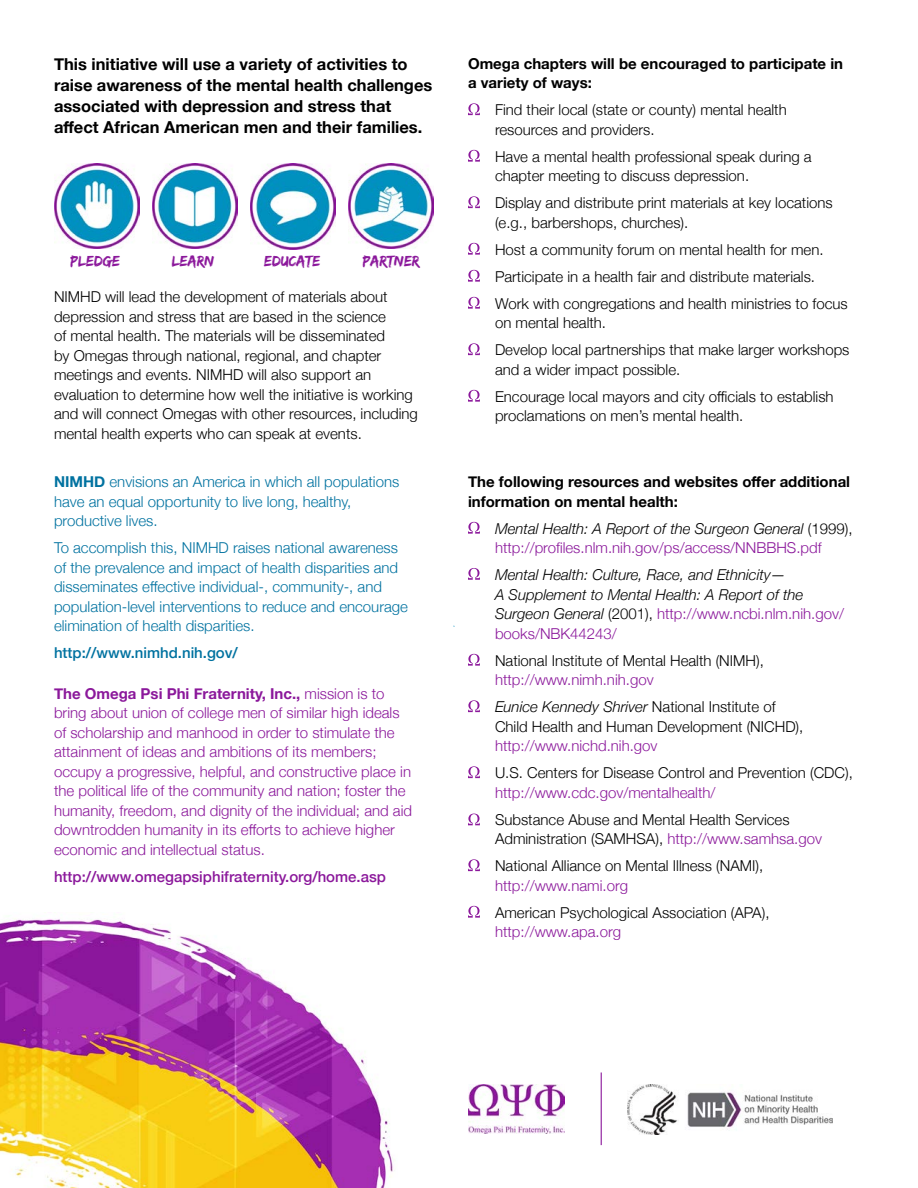
<style>
.page{position:relative;width:918px;height:1188px;background:#fff}
.page>*{position:absolute;margin:0;border:0;box-sizing:border-box;transform-origin:0 0}
.t1{font:700 16.5px/21px "Helvetica Neue";color:#000}
.t2{font:15.6px "Edo SZ";color:#8b189b}
.t3{font:300 15px/19.5px "Helvetica Neue";color:#000}
.t4{font:300 15px/19.5px "Helvetica Neue";color:#8b189b}
.t5{font:300 15px/19.5px "Helvetica Neue";color:#0072a0}
.t6{font:italic 300 15px/19.5px "Helvetica Neue";color:#000}
.t7{font:700 15px/19.5px "Helvetica Neue";color:#000}
.t8{font:500 15px "Helvetica Neue";color:#8b189b}
.t9{font:500 15px "Helvetica Neue";color:#0072a0}
.s1{font-weight:700}
.s2{font-style:italic;color:#000}
.s3{color:#000}
.s4{font-style:normal}
.s5{font-style:normal;color:#8b189b}
.s6{color:#8b189b}
.s7{font-style:italic}
</style>
<div class="page">
<img style="left:0;top:919px;width:394px;height:269px">
<img style="left:250px;top:163px;width:86px;height:86px">
<img style="left:152px;top:163px;width:86px;height:86px">
<img style="left:348px;top:163px;width:86px;height:86px">
<img style="left:54px;top:163px;width:86px;height:86px">
<svg style="left:468px;top:103px;width:12px;height:12px"></svg>
<svg style="left:468px;top:150px;width:12px;height:12px"></svg>
<svg style="left:468px;top:196px;width:12px;height:12px"></svg>
<svg style="left:468px;top:243px;width:12px;height:12px"></svg>
<svg style="left:468px;top:270px;width:12px;height:12px"></svg>
<svg style="left:468px;top:297px;width:12px;height:12px"></svg>
<svg style="left:468px;top:343px;width:12px;height:12px"></svg>
<svg style="left:468px;top:390px;width:12px;height:12px"></svg>
<svg style="left:468px;top:522px;width:12px;height:12px"></svg>
<svg style="left:468px;top:568px;width:12px;height:12px"></svg>
<svg style="left:468px;top:654px;width:12px;height:12px"></svg>
<svg style="left:468px;top:700px;width:12px;height:12px"></svg>
<svg style="left:468px;top:766px;width:12px;height:12px"></svg>
<svg style="left:468px;top:814px;width:12px;height:11px"></svg>
<svg style="left:468px;top:859px;width:12px;height:12px"></svg>
<svg style="left:468px;top:906px;width:12px;height:12px"></svg>
<hr style="left:601px;top:1072px;width:1px;height:73px;background:#8b189b">
<img style="left:468px;top:1085px;width:97px;height:48px">
<img style="left:627px;top:1084px;width:205px;height:51px">
<p class="t1" style="left:54px;top:54px;width:380px">This initiative will use a variety of activities to raise awareness of the mental health challenges associated with depression and stress that affect African American men and their families.</p>
<p class="t2" style="left:71px;top:252px;width:51px">Pledge</p>
<p class="t2" style="left:172px;top:252px;width:44px">learn</p>
<p class="t2" style="left:264px;top:252px;width:58px">educate</p>
<p class="t2" style="left:363px;top:252px;width:58px">partner</p>
<p class="t3" style="left:54px;top:286px;width:365px">NIMHD will lead the development of materials about depression and stress that are based in the science<br>of mental health. The materials will be disseminated<br>by Omegas through national, regional, and chapter meetings and events. NIMHD will also support an evaluation to determine how well the initiative is working and will connect Omegas with other resources, including mental health experts who can speak at events.</p>
<p class="t5" style="left:54px;top:471px;width:347px"><span class="s1">NIMHD</span> envisions an America in which all populations have an equal opportunity to live long, healthy, productive lives.</p>
<p class="t5" style="left:54px;top:537px;width:355px">To accomplish this, NIMHD raises national awareness of the prevalence and impact of health disparities and disseminates effective individual-, community-, and population-level interventions to reduce and encourage elimination of health disparities.</p>
<p class="t9" style="left:54px;top:641px;width:185px">http://www.nimhd.nih.gov/</p>
<p class="t4" style="left:54px;top:682px;width:360px"><span class="s1">The Omega Psi Phi Fraternity, Inc.,</span> mission is to bring about union of college men of similar high ideals of scholarship and manhood in order to stimulate the attainment of ideas and ambitions of its members; occupy a progressive, helpful, and constructive place in the political life of the community and nation; foster the humanity, freedom, and dignity of the individual; and aid downtrodden humanity in its efforts to achieve higher economic and intellectual status.</p>
<p class="t8" style="left:54px;top:864px;width:334px">http://www.omegapsiphifraternity.org/home.asp</p>
<p class="t7" style="left:468px;top:54px;width:377px">Omega chapters will be encouraged to participate in a variety of ways:</p>
<p class="t3" style="left:495px;top:99px;width:293px">Find their local (state or county) mental health resources and providers.</p>
<p class="t3" style="left:495px;top:145px;width:318px">Have a mental health professional speak during a chapter meeting to discuss depression.</p>
<p class="t3" style="left:495px;top:192px;width:339px">Display and distribute print materials at key locations (e.g., barbershops, churches).</p>
<p class="t3" style="left:495px;top:238px;width:330px">Host a community forum on mental health for men.</p>
<p class="t3" style="left:495px;top:265px;width:322px">Participate in a health fair and distribute materials.</p>
<p class="t3" style="left:495px;top:292px;width:354px">Work with congregations and health ministries to focus on mental health.</p>
<p class="t3" style="left:495px;top:339px;width:356px">Develop local partnerships that make larger workshops and a wider impact possible.</p>
<p class="t3" style="left:495px;top:385px;width:340px">Encourage local mayors and city officials to establish proclamations on men’s mental health.</p>
<p class="t7" style="left:468px;top:472px;width:384px">The following resources and websites offer additional information on mental health:</p>
<p class="t4" style="left:495px;top:517px;width:359px"><span class="s2">Mental Health: A Report of the Surgeon General</span> <span class="s3">(1999), </span>http://profiles.nlm.nih.gov/ps/access/NNBBHS.pdf</p>
<p class="t6" style="left:495px;top:564px;width:351px">Mental Health: Culture, Race, and Ethnicity—<br>A Supplement to Mental Health: A Report of the Surgeon General <span class="s4">(2001),</span> <span class="s5">http://www.ncbi.nlm.nih.gov/ books/NBK44243/</span></p>
<p class="t3" style="left:495px;top:649px;width:270px">National Institute of Mental Health (NIMH), <span class="s6">http://www.nimh.nih.gov</span></p>
<p class="t3" style="left:495px;top:696px;width:310px"><span class="s7">Eunice Kennedy Shriver</span> National Institute of<br>Child Health and Human Development (NICHD), <span class="s6">http://www.nichd.nih.gov</span></p>
<p class="t3" style="left:495px;top:762px;width:359px">U.S. Centers for Disease Control and Prevention (CDC), <span class="s6">http://www.cdc.gov/mentalhealth/</span></p>
<p class="t3" style="left:495px;top:808px;width:329px">Substance Abuse and Mental Health Services<br>Administration (SAMHSA), <span class="s6">http://www.samhsa.gov</span></p>
<p class="t3" style="left:495px;top:855px;width:270px">National Alliance on Mental Illness (NAMI), <span class="s6">http://www.nami.org</span></p>
<p class="t3" style="left:495px;top:901px;width:276px">American Psychological Association (APA), <span class="s6">http://www.apa.org</span></p>
</div>
